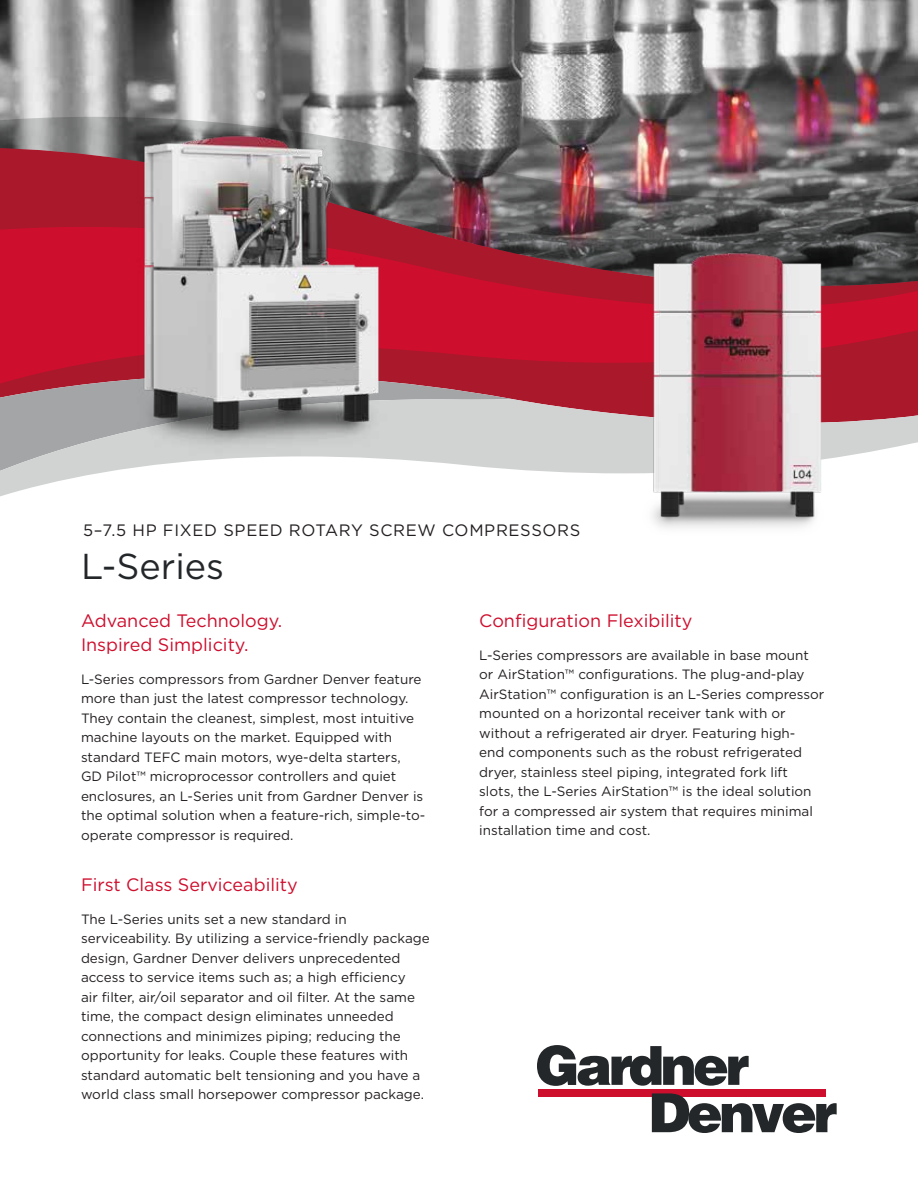
<style>
.page{position:relative;width:918px;height:1188px;background:#fff}
.page>*{position:absolute;margin:0;border:0;box-sizing:border-box;transform-origin:0 0}
.t1{font:36px "Gotham";color:#24272a}
.t2{font:18px/24px "Gotham";color:#ce0e2d}
.t3{font:16.5px "Gotham";letter-spacing:.04em;color:#231f20}
.t4{font:13.5px/19.5px "Gotham";color:#231f20}
</style>
<div class="page">
<img style="left:0;top:0;width:918px;height:117px">
<img style="left:0;top:117px;width:918px;height:31px">
<img style="left:0;top:148px;width:918px;height:251px">
<svg style="left:0;top:223px;width:918px;height:165px;background:#a51e33"></svg>
<svg style="left:0;top:359px;width:512px;height:40px;background:#ad3a4a"></svg>
<svg style="left:0;top:399px;width:918px;height:98px"></svg>
<div style="left:538px;top:1089px;width:287px;height:7px;background:#ce0e2d"></div>
<svg style="left:537px;top:1045px;width:212px;height:41px"></svg>
<svg style="left:652px;top:1093px;width:185px;height:40px"></svg>
<img style="left:635px;top:249px;width:201px;height:279px">
<img style="left:120px;top:128px;width:280px;height:348px">
<p class="t3" style="left:83px;top:519px;width:499px">5–7.5 HP FIXED SPEED ROTARY SCREW COMPRESSORS</p>
<h1 class="t1" style="left:81px;top:544px;width:145px">L-Series</h1>
<h2 class="t2" style="left:81px;top:608px;width:203px">Advanced Technology.<br>Inspired Simplicity.</h2>
<p class="t4" style="left:81px;top:669px;width:346px">L-Series compressors from Gardner Denver feature more than just the latest compressor technology.<br>They contain the cleanest, simplest, most intuitive machine layouts on the market. Equipped with standard TEFC main motors, wye-delta starters,<br>GD Pilot™ microprocessor controllers and quiet enclosures, an L-Series unit from Gardner Denver is the optimal solution when a feature-rich, simple-to&shy;operate compressor is required.</p>
<h2 class="t2" style="left:81px;top:872px;width:218px">First Class Serviceability</h2>
<p class="t4" style="left:81px;top:909px;width:350px">The L-Series units set a new standard in serviceability. By utilizing a service-friendly package design, Gardner Denver delivers unprecedented access to service items such as; a high efficiency<br>air filter, air/oil separator and oil filter. At the same time, the compact design eliminates unneeded connections and minimizes piping; reducing the opportunity for leaks. Couple these features with standard automatic belt tensioning and you have a world class small horsepower compressor package.</p>
<h2 class="t2" style="left:479px;top:608px;width:215px">Configuration Flexibility</h2>
<p class="t4" style="left:479px;top:645px;width:347px">L-Series compressors are available in base mount or AirStation™ configurations. The plug-and-play AirStation™ configuration is an L-Series compressor mounted on a horizontal receiver tank with or without a refrigerated air dryer. Featuring high-<br>end components such as the robust refrigerated dryer, stainless steel piping, integrated fork lift slots, the L-Series AirStation™ is the ideal solution for a compressed air system that requires minimal installation time and cost.</p>
</div>
